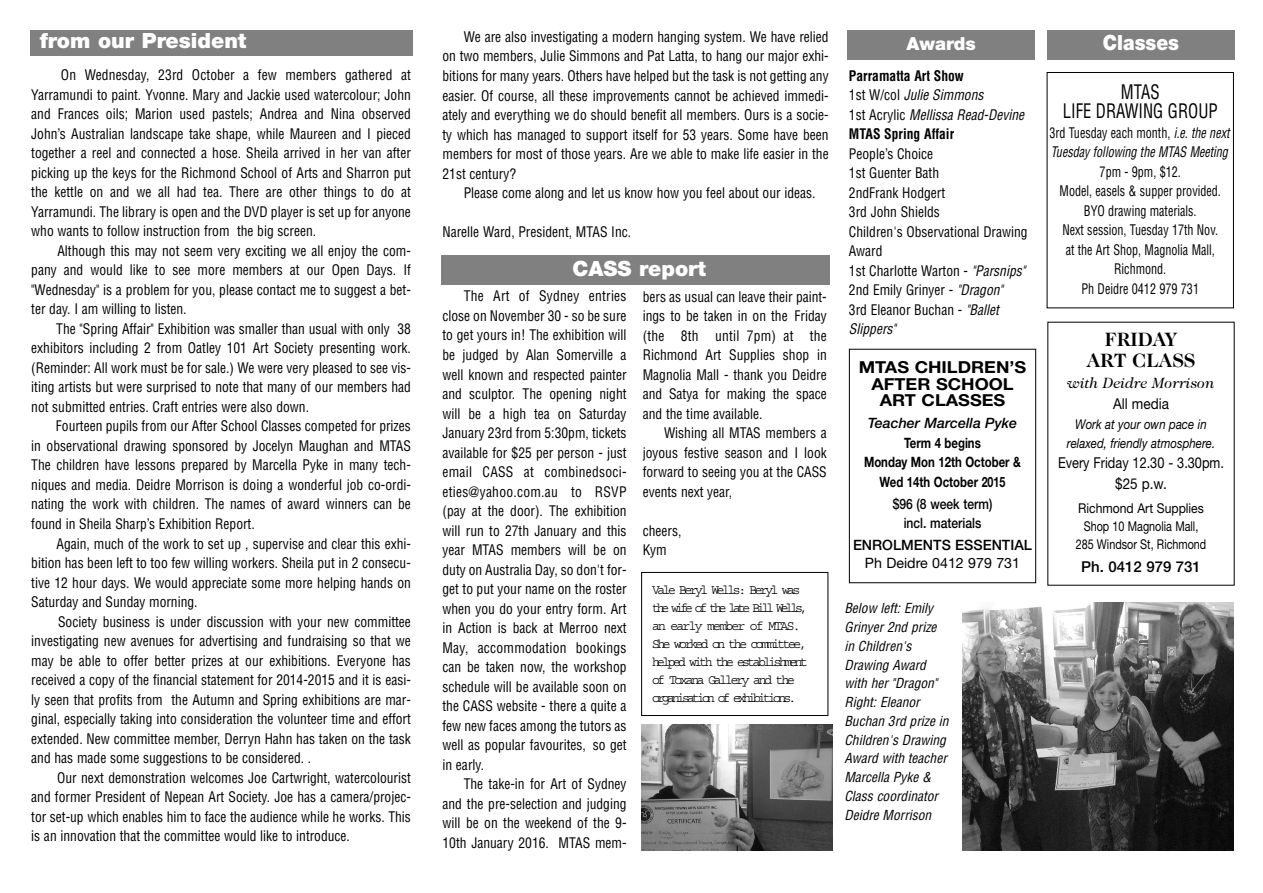
<style>
.page{position:relative;width:1263px;height:893px;background:#fff}
.page>*{position:absolute;margin:0;border:0;box-sizing:border-box;transform-origin:0 0}
.t1{font:900 21px "Helvetica Neue";color:#fff}
.t2{font:900 21px "Helvetica Neue";color:#fff;scale:.9 1}
.t3{font:condensed 19.5px/19.5px "Helvetica";color:#000;text-align:center;scale:.85 1}
.t4{font:700 19.5px/21px "Caslon Two Twenty Four";color:#000;text-align:center}
.t5{font:900 18px "Helvetica Neue";color:#fff}
.t6{font:700 16.5px/16.5px "Helvetica Neue";color:#000;text-align:center;scale:1.1 1}
.t7{font:15px/21px "Helvetica Neue";color:#000;text-align:center;scale:.85 1}
.t8{font:italic 15px "Caslon Two Twenty Four";color:#000}
.t9{font:500 15px "Helvetica Neue";color:#000}
.t10{font:15px "Helvetica Neue";color:#000;scale:.9 1}
.t11{font:condensed 14.25px/19.5px "Helvetica";color:#000;text-align:justify;scale:.95 1}
.t12{font:condensed 14.25px/19.5px "Helvetica";color:#000;text-align:center;scale:.85 1}
.t13{font:700 condensed 14.25px/19.5px "Helvetica";color:#000;scale:.95 1}
.t14{font:italic condensed 14.25px/19.5px "Helvetica";color:#000;scale:.85 1}
.t15{font:700 14.25px/19.5px "Helvetica Neue";color:#000;text-align:center;scale:.8 1}
.t16{font:500 14.25px/19.5px "Helvetica Neue";color:#000;text-align:center;scale:.85 1}
.t17{font:italic 500 14.25px "Helvetica Neue";color:#000}
.t18{font:500 14.25px "Helvetica Neue";color:#000}
.t19{font:14.25px "Helvetica Neue";color:#000}
.t20{font:italic condensed 13.5px/18.8px "Helvetica";color:#000}
.t21{font:13.5px/18px "Courier";letter-spacing:-.185em;color:#000;scale:.95 1}
.t22{font:13.5px/18px "Helvetica Neue";color:#000;text-align:center;scale:.9 1}
.t23{font:italic 13.5px/19.5px "Helvetica Neue";color:#000;text-align:center;scale:.85 1}
.s1{font-weight:400}
.s2{font-weight:400;font-style:italic}
.s3{font-style:italic}
.s4{font-style:normal}
</style>
<div class="page">
<div style="left:30px;top:30px;width:382px;height:25px;background:#808080"></div>
<div style="left:1047px;top:72px;width:187px;height:236px;border:1px solid #000"></div>
<div style="left:1047px;top:30px;width:188px;height:30px;background:#808080"></div>
<img style="left:641px;top:724px;width:191px;height:126px">
<img style="left:962px;top:602px;width:271px;height:248px">
<div style="left:849px;top:349px;width:187px;height:234px;border:1px solid #000"></div>
<div style="left:441px;top:255px;width:388px;height:30px;background:#808080"></div>
<div style="left:848px;top:30px;width:187px;height:30px;background:#808080"></div>
<div style="left:641px;top:572px;width:187px;height:144px;border:1px solid #000"></div>
<h1 class="t1" style="left:40px;top:33px;width:208px">from our President</h1>
<p class="t11" style="left:31px;top:66px;width:401px;text-indent:30px">On Wednesday, 23rd October a few members gathered at Yarramundi to paint. Yvonne. Mary and Jackie used watercolour; John and Frances oils; Marion used pastels; Andrea and Nina observed John’s Australian landscape take shape, while Maureen and I pieced together a reel and connected a hose. Sheila arrived in her van after picking up the keys for the Richmond School of Arts and Sharron put the kettle on and we all had tea. There are other things to do at Yarramundi. The library is open and the DVD player is set up for anyone who wants to follow instruction from the big screen.</p>
<p class="t11" style="left:31px;top:242px;width:401px;text-indent:26px">Although this may not seem very exciting we all enjoy the com&shy;pany and would like to see more members at our Open Days. If "Wednesday" is a problem for you, please contact me to suggest a bet&shy;ter day. I am willing to listen.</p>
<p class="t11" style="left:31px;top:320px;width:401px;text-indent:25px">The "Spring Affair" Exhibition was smaller than usual with only 38 exhibitors including 2 from Oatley 101 Art Society presenting work. (Reminder: All work must be for sale.) We were very pleased to see vis&shy;iting artists but were surprised to note that many of our members had not submitted entries. Craft entries were also down.</p>
<p class="t11" style="left:31px;top:417px;width:401px;text-indent:25px">Fourteen pupils from our After School Classes competed for prizes in observational drawing sponsored by Jocelyn Maughan and MTAS The children have lessons prepared by Marcella Pyke in many tech&shy;niques and media. Deidre Morrison is doing a wonderful job co-ordi&shy;nating the work with children. The names of award winners can be found in Sheila Sharp’s Exhibition Report.</p>
<p class="t11" style="left:31px;top:534px;width:401px;text-indent:25px">Again, much of the work to set up , supervise and clear this exhi&shy;bition has been left to too few willing workers. Sheila put in 2 consecu&shy;tive 12 hour days. We would appreciate some more helping hands on Saturday and Sunday morning.</p>
<p class="t11" style="left:31px;top:612px;width:401px;text-indent:27px">Society business is under discussion with your new committee investigating new avenues for advertising and fundraising so that we may be able to offer better prizes at our exhibitions. Everyone has received a copy of the financial statement for 2014-2015 and it is easi&shy;ly seen that profits from the Autumn and Spring exhibitions are mar&shy;ginal, especially taking into consideration the volunteer time and effort extended. New committee member, Derryn Hahn has taken on the task and has made some suggestions to be considered. .</p>
<p class="t11" style="left:31px;top:768px;width:401px;text-indent:26px">Our next demonstration welcomes Joe Cartwright, watercolourist and former President of Nepean Art Society. Joe has a camera/projec&shy;tor set-up which enables him to face the audience while he works. This is an innovation that the committee would like to introduce.</p>
<p class="t11" style="left:443px;top:28px;width:408px;text-indent:21px">We are also investigating a modern hanging system. We have relied on two members, Julie Simmons and Pat Latta, to hang our major exhi&shy;bitions for many years. Others have helped but the task is not getting any easier. Of course, all these improvements cannot be achieved immedi&shy;ately and everything we do should benefit all members. Ours is a socie&shy;ty which has managed to support itself for 53 years. Some have been members for most of those years. Are we able to make life easier in the 21st century?</p>
<p class="t11" style="left:464px;top:184px;width:372px">Please come along and let us know how you feel about our ideas.</p>
<p class="t11" style="left:443px;top:223px;width:200px">Narelle Ward, President, MTAS Inc.</p>
<h1 class="t1" style="left:572px;top:260px;width:135px">CASS report</h1>
<p class="t11" style="left:442px;top:288px;width:195px;text-indent:21px">The Art of Sydney entries close on November 30 - so be sure to get yours in! The exhibition will be judged by Alan Somerville a well known and respected painter and sculptor. The opening night will be a high tea on Saturday January 23rd from 5:30pm, tickets available for $25 per person - just email CASS at combinedsoci&shy;eties@yahoo.com.au to RSVP (pay at the door). The exhibition will run to 27th January and this year MTAS members will be on duty on Australia Day, so don't for&shy;get to put your name on the roster when you do your entry form. Art in Action is back at Merroo next May, accommodation bookings can be taken now, the workshop schedule will be available soon on the CASS website - there a quite a few new faces among the tutors as well as popular favourites, so get in early.</p>
<p class="t11" style="left:442px;top:775px;width:195px;text-indent:21px">The take-in for Art of Sydney and the pre-selection and judging will be on the weekend of the 9- 10th January 2016. MTAS mem-</p>
<p class="t11" style="left:643px;top:288px;width:195px">bers as usual can leave their paint&shy;ings to be taken in on the Friday (the 8th until 7pm) at the Richmond Art Supplies shop in Magnolia Mall - thank you Deidre and Satya for making the space and the time available.</p>
<p class="t11" style="left:643px;top:424px;width:195px;text-indent:21px">Wishing all MTAS members a joyous festive season and I look forward to seeing you at the CASS events next year,</p>
<p class="t11" style="left:643px;top:522px;width:42px">cheers,<br>Kym</p>
<p class="t21" style="left:652px;top:581px;width:165px">Vale Beryl Wells: Beryl was the wife of the late Bill Wells, an early member of MTAS.<br>She worked on the committee, helped with the establishment of Toxana Gallery and the organisation of exhibitions.</p>
<p class="t5" style="left:906px;top:37px;width:71px">Awards</p>
<p class="t13" style="left:849px;top:67px;width:189px">Parramatta Art Show<br><span class="s1">1 s t W/c o l</span> <span class="s2">Julie Simmons<br></span><span class="s1">1 s t A c r y l i c</span> <span class="s2">Mellissa Read-Devine<br></span>MTAS Spring Affair</p>
<p class="t11" style="left:849px;top:145px;width:190px;text-align:left">People’s Choice<br>1st Guenter Bath<br>2ndFrank Hodgert<br>3rd John Shields<br>Children's Observational Drawing<br>Award<br>1st Charlotte Warton - <span class="s3">"Parsnips"<br></span>2nd Emily Grinyer - <span class="s3">"Dragon"<br></span>3rd Eleanor Buchan - <span class="s3">"Ballet<br>Slippers"</span></p>
<p class="t6" style="left:859px;top:360px;width:154px">MTAS CHILDREN’S<br>AFTER SCHOOL<br>ART CLASSES</p>
<p class="t17" style="left:868px;top:418px;width:151px">Teacher Marcella Pyke</p>
<p class="t15" style="left:864px;top:434px;width:198px">Term 4 begins<br>Monday Mon 12th October &amp;<br>Wed 14th October 2015</p>
<p class="t16" style="left:893px;top:495px;width:119px">$96 (8 week term) incl. materials</p>
<p class="t18" style="left:853px;top:539px;width:181px">ENROLMENTS ESSENTIAL</p>
<p class="t19" style="left:865px;top:557px;width:157px">Ph Deidre 0412 979 731</p>
<p class="t20" style="left:844px;top:600px;width:108px">Below left: Emily<br>Grinyer 2nd prize in Children's<br>Drawing Award with her "Dragon"<br>Right: Eleanor<br>Buchan 3rd prize in<br>Children's Drawing<br>Award with teacher<br>Marcella Pyke &amp;<br>Class coordinator<br>Deidre Morrison</p>
<h1 class="t2" style="left:1103px;top:35px;width:86px">Classes</h1>
<h2 class="t3" style="left:1063px;top:83px;width:184px">MTAS<br>LIFE DRAWING GROUP</h2>
<p class="t14" style="left:1049px;top:124px;width:216px"><span class="s4">3rd Tuesday each month,</span> i.e. the next<br>Tuesday following the MTAS Meeting</p>
<p class="t12" style="left:1060px;top:163px;width:191px">7pm - 9pm, $12.<br>Model, easels &amp; supper provided.<br>BYO drawing materials.<br>Next session, Tuesday 17th Nov. at the Art Shop, Magnolia Mall,<br>Richmond.<br>Ph Deidre 0412 979 731</p>
<h2 class="t4" style="left:1087px;top:331px;width:110px">FRIDAY<br>ART CLASS</h2>
<p class="t8" style="left:1067px;top:377px;width:149px">with Deidre Morrison</p>
<p class="t10" style="left:1113px;top:399px;width:64px">All media</p>
<p class="t23" style="left:1067px;top:416px;width:176px">Work at your own pace in relaxed, friendly atmosphere.</p>
<p class="t7" style="left:1058px;top:453px;width:197px">Every Friday 12.30 - 3.30pm. $25 p.w.</p>
<p class="t22" style="left:1076px;top:500px;width:147px">Richmond Art Supplies<br>Shop 10 Magnolia Mall,<br>285 Windsor St, Richmond</p>
<p class="t9" style="left:1081px;top:561px;width:121px">Ph. 0412 979 731</p>
</div>
